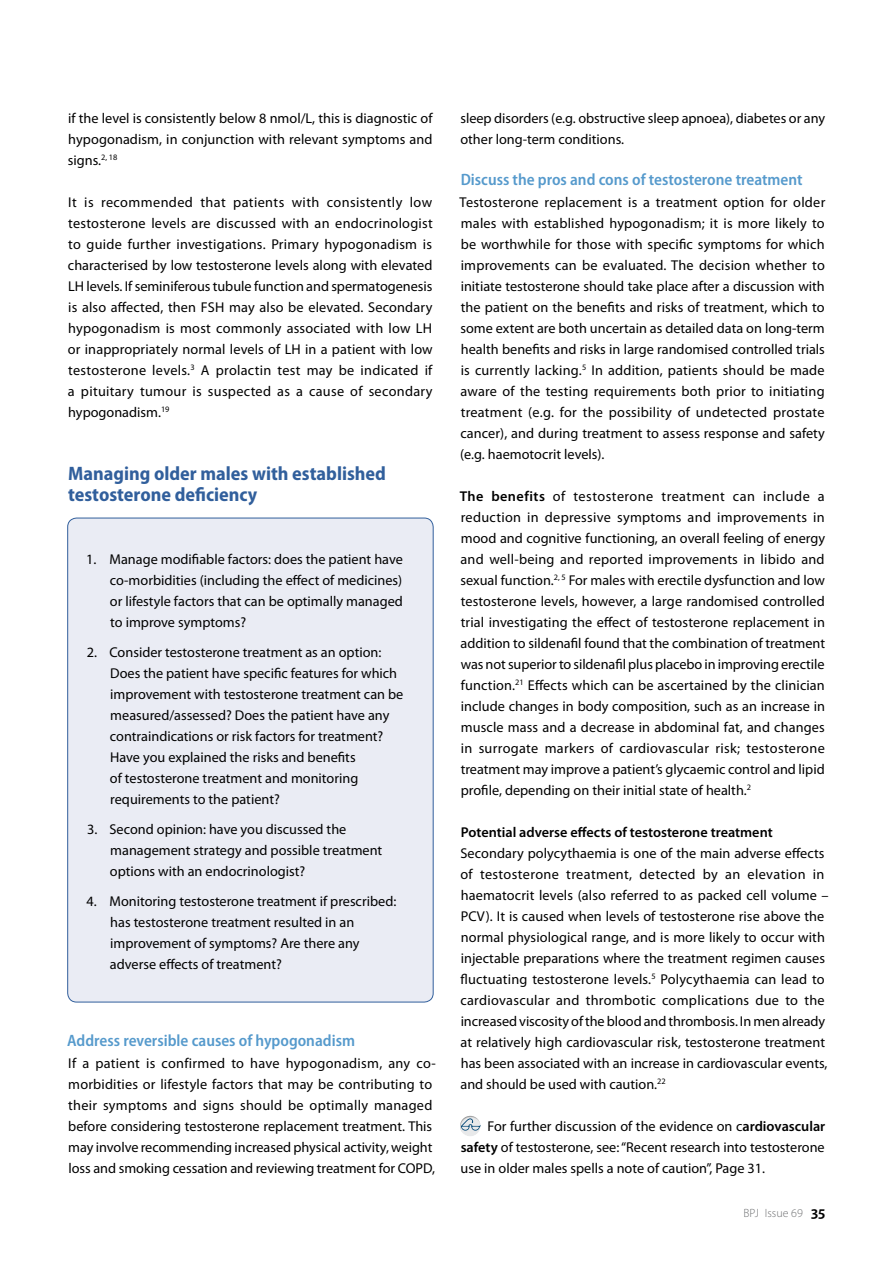
<style>
.page{position:relative;width:893px;height:1263px;background:#fff}
.page>*{position:absolute;margin:0;border:0;box-sizing:border-box;transform-origin:0 0}
.t1{font:700 semi-condensed 19.5px/21px "Myriad Pro";color:#315f9c}
.t2{font:600 semi-condensed 16.5px "Myriad Pro";color:#569acc}
.t3{font:14.25px/21px "Myriad Pro";color:#000;text-align:justify}
.t4{font:600 14.25px "Myriad Pro";color:#000}
.t5{font:300 12px "Myriad Pro";color:#707173}
.s1{font-weight:600}
.s2{font-weight:600;font-size:15.75px;color:#000}
</style>
<div class="page">
<div style="left:68px;top:518px;width:365px;height:484px;background:#eaecf4;border-radius:9px"></div>
<div style="left:458px;top:1113px;width:24px;height:24px;background:#000;opacity:.4"></div>
<svg style="left:461px;top:1118px;width:20px;height:12px"></svg>
<p class="t3" style="left:68px;top:107px;width:366px">if the level is consistently below 8 nmol/L, this is diagnostic of hypogonadism, in conjunction with relevant symptoms and signs.<sup>2,</sup> <sup>18</sup></p>
<p class="t3" style="left:68px;top:191px;width:366px">It is recommended that patients with consistently low testosterone levels are discussed with an endocrinologist to guide further investigations. Primary hypogonadism is characterised by low testosterone levels along with elevated LH levels. If seminiferous tubule function and spermatogenesis is also affected, then FSH may also be elevated. Secondary hypogonadism is most commonly associated with low LH or inappropriately normal levels of LH in a patient with low testosterone levels.<sup>3</sup> A prolactin test may be indicated if a pituitary tumour is suspected as a cause of secondary hypogonadism.<sup>19</sup></p>
<h1 class="t1" style="left:68px;top:463px;width:319px">Managing older males with established testosterone deficiency</h1>
<p class="t3" style="left:110px;top:548px;width:294px;text-indent:-24px">1. Manage modifiable factors: does the patient have co-morbidities (including the effect of medicines) or lifestyle factors that can be optimally managed to improve symptoms?</p>
<p class="t3" style="left:110px;top:642px;width:295px;text-align:left;text-indent:-23px">2. Consider testosterone treatment as an option:<br>Does the patient have specific features for which improvement with testosterone treatment can be measured/assessed? Does the patient have any contraindications or risk factors for treatment?<br>Have you explained the risks and benefits<br>of testosterone treatment and monitoring requirements to the patient?</p>
<p class="t3" style="left:110px;top:819px;width:274px;text-align:left;text-indent:-23px">3. Second opinion: have you discussed the management strategy and possible treatment options with an endocrinologist?</p>
<p class="t3" style="left:110px;top:891px;width:288px;text-align:left;text-indent:-23px">4. Monitoring testosterone treatment if prescribed: has testosterone treatment resulted in an improvement of symptoms? Are there any adverse effects of treatment?</p>
<p class="t2" style="left:67px;top:1031px;width:289px">Address reversible causes of hypogonadism</p>
<p class="t3" style="left:68px;top:1052px;width:369px;text-align:left">If a patient is confirmed to have hypogonadism, any co&shy;morbidities or lifestyle factors that may be contributing to their symptoms and signs should be optimally managed before considering testosterone replacement treatment. This may involve recommending increased physical activity, weight loss and smoking cessation and reviewing treatment for COPD,</p>
<p class="t3" style="left:460px;top:108px;width:366px">sleep disorders (e.g. obstructive sleep apnoea), diabetes or any other long-term conditions.</p>
<p class="t2" style="left:461px;top:170px;width:343px">Discuss the pros and cons of testosterone treatment</p>
<p class="t3" style="left:460px;top:191px;width:367px">Testosterone replacement is a treatment option for older males with established hypogonadism; it is more likely to be worthwhile for those with specific symptoms for which improvements can be evaluated. The decision whether to initiate testosterone should take place after a discussion with the patient on the benefits and risks of treatment, which to some extent are both uncertain as detailed data on long-term health benefits and risks in large randomised controlled trials is currently lacking.<sup>5</sup> In addition, patients should be made aware of the testing requirements both prior to initiating treatment (e.g. for the possibility of undetected prostate cancer), and during treatment to assess response and safety (e.g. haemotocrit levels).</p>
<p class="t3" style="left:460px;top:486px;width:367px"><span class="s1">The benefits</span> of testosterone treatment can include a reduction in depressive symptoms and improvements in mood and cognitive functioning, an overall feeling of energy and well-being and reported improvements in libido and sexual function.<sup>2,</sup> <sup>5</sup> For males with erectile dysfunction and low testosterone levels, however, a large randomised controlled trial investigating the effect of testosterone replacement in addition to sildenafil found that the combination of treatment was not superior to sildenafil plus placebo in improving erectile function.<sup>21</sup> Effects which can be ascertained by the clinician include changes in body composition, such as an increase in muscle mass and a decrease in abdominal fat, and changes in surrogate markers of cardiovascular risk; testosterone treatment may improve a patient’s glycaemic control and lipid profile, depending on their initial state of health.<sup>2</sup></p>
<p class="t4" style="left:461px;top:823px;width:313px">Potential adverse effects of testosterone treatment</p>
<p class="t3" style="left:460px;top:843px;width:370px;text-align:left">Secondary polycythaemia is one of the main adverse effects of testosterone treatment, detected by an elevation in haematocrit levels (also referred to as packed cell volume – PCV). It is caused when levels of testosterone rise above the normal physiological range, and is more likely to occur with injectable preparations where the treatment regimen causes fluctuating testosterone levels.<sup>5</sup> Polycythaemia can lead to cardiovascular and thrombotic complications due to the increased viscosity of the blood and thrombosis. In men already at relatively high cardiovascular risk, testosterone treatment has been associated with an increase in cardiovascular events, and should be used with caution.<sup>22</sup></p>
<p class="t3" style="left:461px;top:1115px;width:366px;text-indent:27px">For further discussion of the evidence on c<span class="s1">ardiovascular safety</span> of testosterone, see: “Recent research into testosterone use in older males spells a note of caution”, Page 31.</p>
<p class="t5" style="left:743px;top:1206px;width:83px">BPJ Issue 69 <span class="s2">35</span></p>
</div>
